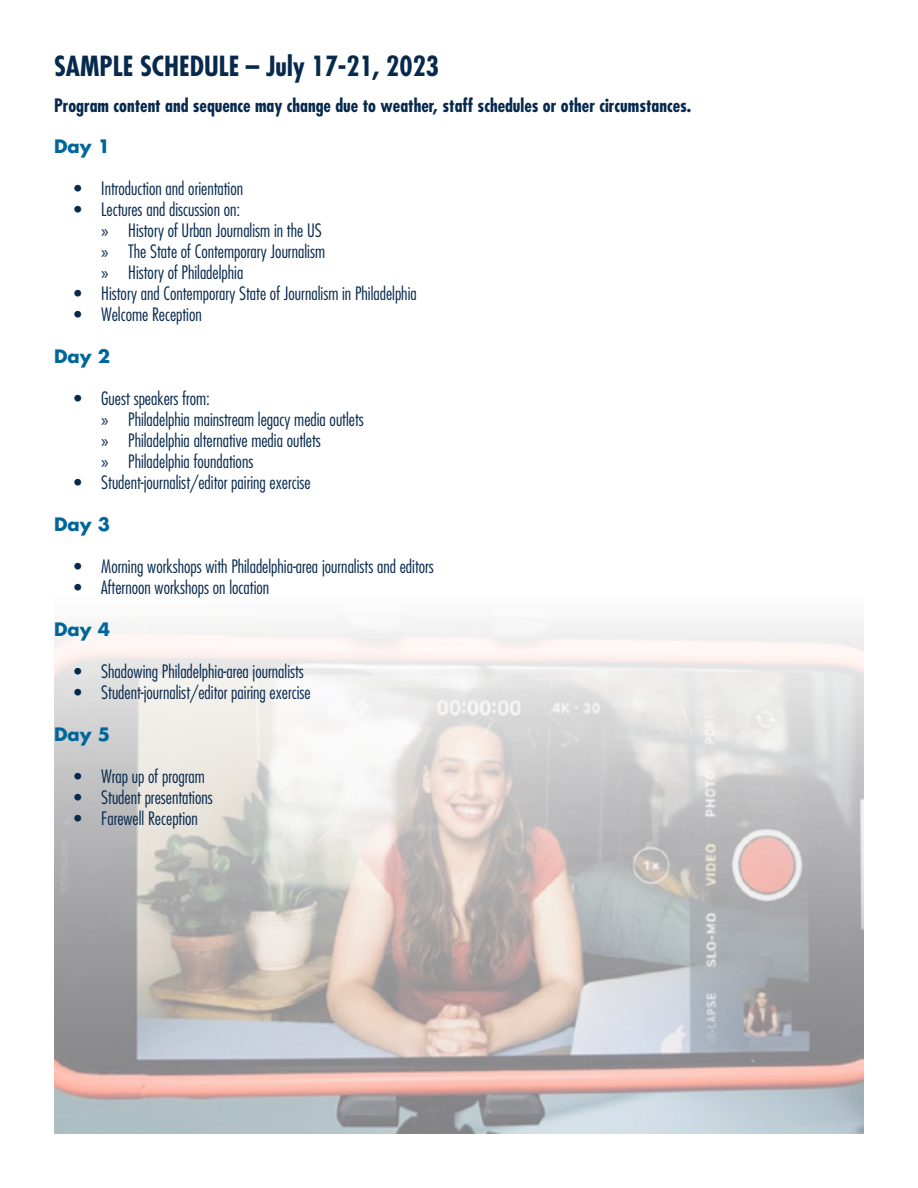
<style>
.page{position:relative;width:918px;height:1188px;background:#fff}
.page>*{position:absolute;margin:0;border:0;box-sizing:border-box;transform-origin:0 0}
.t1{font:700 condensed 27px "Futura Std";color:#07294d}
.t2{font:300 condensed 18px/21px "Futura Std";color:#07294d}
.t3{font:700 condensed 18px "Futura Std";color:#07294d}
.t4{font:700 18px "Futura Std";color:#069}
.s1{font-family:"Myriad Pro";font-weight:400;font-stretch:normal}
</style>
<div class="page">
<img style="left:54px;top:622px;width:810px;height:512px">
<h1 class="t1" style="left:54px;top:50px;width:387px">SAMPLE SCHEDULE – July 17-21, 2023</h1>
<p class="t3" style="left:54px;top:94px;width:639px">Program content and sequence may change due to weather, staff schedules or other circumstances.</p>
<p class="t4" style="left:54px;top:134px;width:58px">Day 1</p>
<p class="t2" style="left:74px;top:178px;width:170px">• Introduction and orientation</p>
<p class="t2" style="left:101px;top:199px;width:225px;text-indent:-27px">• Lectures and discussion on:<br><span class="s1">»</span> History of Urban Journalism in the US <span class="s1">»</span> The State of Contemporary Journalism <span class="s1">»</span> History of Philadelphia</p>
<p class="t2" style="left:74px;top:283px;width:344px">• History and Contemporary State of Journalism in Philadelphia</p>
<p class="t2" style="left:74px;top:304px;width:129px">• Welcome Reception</p>
<p class="t4" style="left:54px;top:344px;width:58px">Day 2</p>
<p class="t2" style="left:101px;top:388px;width:264px;text-indent:-27px">• Guest speakers from:<br><span class="s1">»</span> Philadelphia mainstream legacy media outlets <span class="s1">»</span> Philadelphia alternative media outlets<br><span class="s1">»</span> Philadelphia foundations</p>
<p class="t2" style="left:74px;top:472px;width:238px">• Student-journalist/editor pairing exercise</p>
<p class="t4" style="left:54px;top:512px;width:58px">Day 3</p>
<p class="t2" style="left:74px;top:556px;width:361px">• Morning workshops with Philadelphia-area journalists and editors</p>
<p class="t2" style="left:74px;top:577px;width:197px">• Afternoon workshops on location</p>
<p class="t4" style="left:54px;top:617px;width:58px">Day 4</p>
<p class="t2" style="left:74px;top:661px;width:231px">• Shadowing Philadelphia-area journalists</p>
<p class="t2" style="left:74px;top:682px;width:238px">• Student-journalist/editor pairing exercise</p>
<p class="t4" style="left:54px;top:722px;width:58px">Day 5</p>
<p class="t2" style="left:74px;top:766px;width:132px">• Wrap up of program</p>
<p class="t2" style="left:74px;top:787px;width:140px">• Student presentations</p>
<p class="t2" style="left:74px;top:808px;width:125px">• Farewell Reception</p>
</div>
